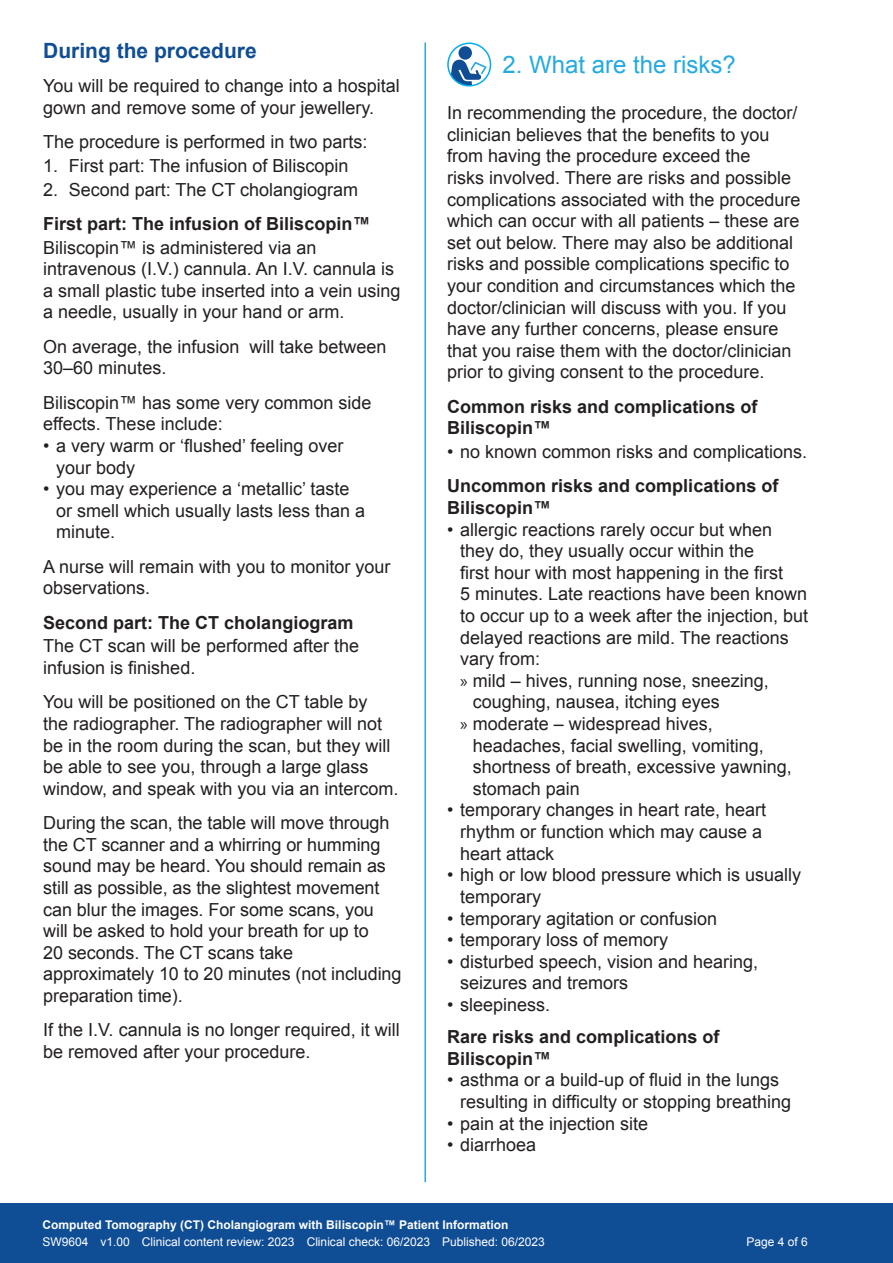
<style>
.page{position:relative;width:893px;height:1263px;background:#fff}
.page>*{position:absolute;margin:0;border:0;box-sizing:border-box;transform-origin:0 0}
.t1{font:24px "Arial";color:#24aae1}
.t2{font:700 21px "Arial";color:#0f4d95}
.t3{font:18px/21.6px "Arial";color:#231f20}
.t4{font:700 18px/21.6px "Arial";color:#231f20}
.t5{font:12px "Arial";color:#fff}
.t6{font:700 12px "Arial";color:#fff}
.s1{font-family:"Myriad Pro"}
</style>
<div class="page">
<div style="left:0;top:1203px;width:893px;height:60px;background:#0f4d95"></div>
<hr style="left:424px;top:43px;width:2px;height:1139px;background:#24aae1">
<div style="left:458px;top:46px;width:14px;height:14px;background:#0f4d95;border-radius:50%"></div>
<svg style="left:450px;top:60px;width:37px;height:25px"></svg>
<div style="left:447px;top:43px;width:44px;height:44px;border:2px solid #00aeef;border-radius:50%"></div>
<p class="t2" style="left:43px;top:37px;width:215px">During the procedure</p>
<p class="t3" style="left:43px;top:75px;width:358px">You will be required to change into a hospital gown and remove some of your jewellery.</p>
<p class="t3" style="left:43px;top:131px;width:326px">The procedure is performed in two parts:</p>
<p class="t3" style="left:43px;top:155px;width:307px">1. First part: The infusion of Biliscopin</p>
<p class="t3" style="left:43px;top:179px;width:316px">2. Second part: The CT cholangiogram</p>
<p class="t4" style="left:43px;top:213px;width:329px">First part: The infusion of Biliscopin™</p>
<p class="t3" style="left:43px;top:237px;width:359px">Biliscopin™ is administered via an intravenous (I.V.) cannula. An I.V. cannula is a small plastic tube inserted into a vein using a needle, usually in your hand or arm.</p>
<p class="t3" style="left:43px;top:336px;width:345px">On average, the infusion will take between<br>30–60 minutes.</p>
<p class="t3" style="left:43px;top:392px;width:330px">Biliscopin™ has some very common side effects. These include:</p>
<p class="t3" style="left:56px;top:435px;width:289px;text-indent:-13px">• a very warm or ‘flushed’ feeling over your body</p>
<p class="t3" style="left:56px;top:478px;width:311px;text-indent:-13px">• you may experience a ‘metallic’ taste or smell which usually lasts less than a minute.</p>
<p class="t3" style="left:43px;top:556px;width:349px">A nurse will remain with you to monitor your observations.</p>
<p class="t4" style="left:43px;top:612px;width:312px">Second part: The CT cholangiogram</p>
<p class="t3" style="left:43px;top:635px;width:317px">The CT scan will be performed after the infusion is finished.</p>
<p class="t3" style="left:43px;top:691px;width:357px">You will be positioned on the CT table by<br>the radiographer. The radiographer will not be in the room during the scan, but they will be able to see you, through a large glass window, and speak with you via an intercom.</p>
<p class="t3" style="left:43px;top:812px;width:360px">During the scan, the table will move through the CT scanner and a whirring or humming sound may be heard. You should remain as still as possible, as the slightest movement can blur the images. For some scans, you will be asked to hold your breath for up to<br>20 seconds. The CT scans take approximately 10 to 20 minutes (not including preparation time).</p>
<p class="t3" style="left:43px;top:1019px;width:358px">If the I.V. cannula is no longer required, it will be removed after your procedure.</p>
<h1 class="t1" style="left:502px;top:49px;width:235px">2. What are the risks?</h1>
<p class="t3" style="left:447px;top:102px;width:355px">In recommending the procedure, the doctor/ clinician believes that the benefits to you from having the procedure exceed the<br>risks involved. There are risks and possible complications associated with the procedure which can occur with all patients – these are set out below. There may also be additional risks and possible complications specific to your condition and circumstances which the doctor/clinician will discuss with you. If you have any further concerns, please ensure that you raise them with the doctor/clinician prior to giving consent to the procedure.</p>
<p class="t4" style="left:447px;top:396px;width:312px">Common risks and complications of<br>Biliscopin™</p>
<p class="t3" style="left:447px;top:441px;width:361px">• no known common risks and complications.</p>
<p class="t4" style="left:447px;top:476px;width:333px">Uncommon risks and complications of<br>Biliscopin™</p>
<p class="t3" style="left:447px;top:519px;width:326px">• allergic reactions rarely occur but when</p>
<p class="t3" style="left:460px;top:540px;width:296px">they do, they usually occur within the</p>
<p class="t3" style="left:460px;top:562px;width:325px">first hour with most happening in the first</p>
<p class="t3" style="left:460px;top:583px;width:349px">5 minutes. Late reactions have been known</p>
<p class="t3" style="left:460px;top:605px;width:350px">to occur up to a week after the injection, but</p>
<p class="t3" style="left:460px;top:627px;width:330px">delayed reactions are mild. The reactions</p>
<p class="t3" style="left:460px;top:648px;width:82px">vary from:</p>
<p class="t3" style="left:460px;top:670px;width:310px"><span class="s1">»</span> mild – hives, running nose, sneezing,</p>
<p class="t3" style="left:473px;top:691px;width:249px">coughing, nausea, itching eyes</p>
<p class="t3" style="left:460px;top:713px;width:254px"><span class="s1">»</span> moderate – widespread hives,</p>
<p class="t3" style="left:473px;top:735px;width:293px">headaches, facial swelling, vomiting,</p>
<p class="t3" style="left:473px;top:756px;width:321px">shortness of breath, excessive yawning,</p>
<p class="t3" style="left:473px;top:778px;width:109px">stomach pain</p>
<p class="t3" style="left:460px;top:799px;width:308px;text-indent:-13px">• temporary changes in heart rate, heart rhythm or function which may cause a heart attack</p>
<p class="t3" style="left:460px;top:864px;width:343px;text-indent:-13px">• high or low blood pressure which is usually temporary</p>
<p class="t3" style="left:447px;top:907px;width:271px">• temporary agitation or confusion</p>
<p class="t3" style="left:447px;top:929px;width:222px">• temporary loss of memory</p>
<p class="t3" style="left:460px;top:951px;width:300px;text-indent:-13px">• disturbed speech, vision and hearing, seizures and tremors</p>
<p class="t3" style="left:447px;top:994px;width:104px">• sleepiness.</p>
<p class="t4" style="left:447px;top:1027px;width:274px">Rare risks and complications of<br>Biliscopin™</p>
<p class="t3" style="left:460px;top:1069px;width:333px;text-indent:-13px">• asthma or a build-up of fluid in the lungs resulting in difficulty or stopping breathing</p>
<p class="t3" style="left:447px;top:1112px;width:202px">• pain at the injection site</p>
<p class="t3" style="left:447px;top:1134px;width:90px">• diarrhoea</p>
<p class="t6" style="left:43px;top:1217px;width:467px">Computed Tomography (CT) Cholangiogram with Biliscopin™ Patient Information</p>
<p class="t5" style="left:43px;top:1234px;width:504px">SW9604 v1.00 Clinical content review: 2023 Clinical check: 06/2023 Published: 06/2023</p>
<p class="t5" style="left:746px;top:1234px;width:63px">Page 4 of 6</p>
</div>
